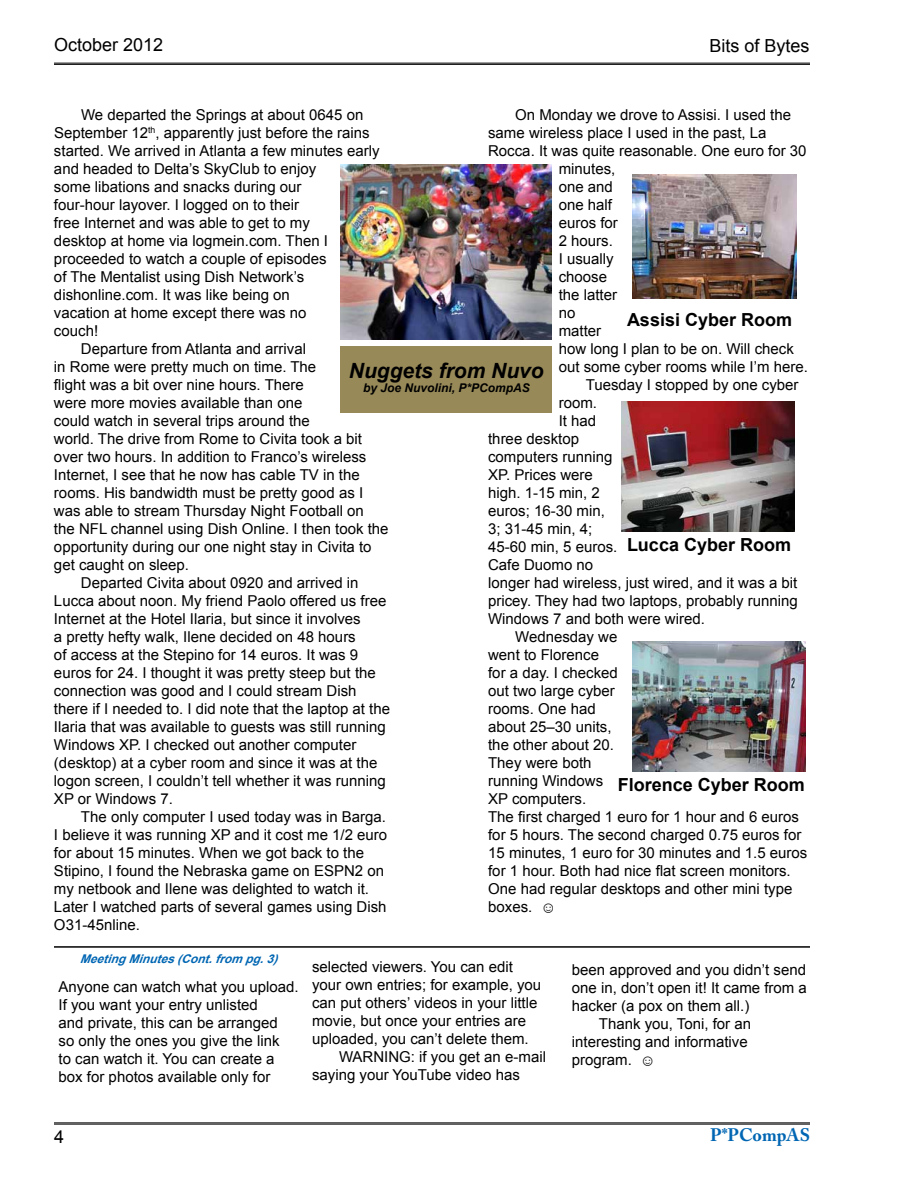
<style>
.page{position:relative;width:918px;height:1188px;background:#fff}
.page>*{position:absolute;margin:0;border:0;box-sizing:border-box;transform-origin:0 0}
.t1{font:italic 700 21px "Arial";color:#000}
.t2{font:700 18px "Arial";color:#000}
.t3{font:18px "Arial";color:#000}
.t4{font:700 18px "Adobe Caslon Pro";color:#0066b3}
.t5{font:15px/18px "Arial";color:#000}
.t6{font:italic 700 12px "Arial";color:#0066b3}
.t7{font:italic 700 12px "Arial";color:#000}
</style>
<div class="page">
<hr style="left:54px;top:63px;width:756px;height:1px;background:#000">
<hr style="left:54px;top:64px;width:756px;height:1px;background:#000">
<hr style="left:54px;top:1123px;width:756px;height:1px;background:#000">
<hr style="left:54px;top:1124px;width:756px;height:1px;background:#000">
<hr style="left:54px;top:946px;width:756px;height:2px;background:#000">
<div style="left:341px;top:346px;width:211px;height:67px;background:#978958"></div>
<img style="left:341px;top:164px;width:210px;height:175px">
<img style="left:633px;top:175px;width:164px;height:123px">
<img style="left:633px;top:642px;width:172px;height:129px">
<img style="left:622px;top:402px;width:173px;height:129px">
<p class="t3" style="left:54px;top:33px;width:111px">October 2012</p>
<p class="t3" style="left:710px;top:34px;width:102px">Bits of Bytes</p>
<p class="t5" style="left:515px;top:106px;width:277px">On Monday we drove to Assisi. I used the</p>
<p class="t5" style="left:488px;top:124px;width:280px">same wireless place I used in the past, La</p>
<p class="t5" style="left:488px;top:142px;width:320px">Rocca. It was quite reasonable. One euro for 30</p>
<p class="t5" style="left:559px;top:160px;width:58px">minutes,</p>
<p class="t5" style="left:559px;top:178px;width:56px">one and</p>
<p class="t5" style="left:559px;top:196px;width:55px">one half</p>
<p class="t5" style="left:559px;top:214px;width:61px">euros for</p>
<p class="t5" style="left:559px;top:232px;width:56px">2 hours.</p>
<p class="t5" style="left:559px;top:250px;width:57px">I usually</p>
<p class="t5" style="left:559px;top:268px;width:50px">choose</p>
<p class="t5" style="left:559px;top:286px;width:60px">the latter</p>
<p class="t5" style="left:559px;top:304px;width:18px">no</p>
<p class="t5" style="left:559px;top:322px;width:44px">matter</p>
<p class="t5" style="left:559px;top:340px;width:237px">how long I plan to be on. Will check</p>
<p class="t5" style="left:559px;top:358px;width:251px">out some cyber rooms while I’m here.</p>
<p class="t5" style="left:586px;top:376px;width:214px">Tuesday I stopped by one cyber</p>
<p class="t5" style="left:559px;top:394px;width:40px">room.</p>
<p class="t5" style="left:559px;top:412px;width:39px">It had</p>
<p class="t5" style="left:488px;top:430px;width:92px">three desktop</p>
<p class="t5" style="left:488px;top:448px;width:126px">computers running</p>
<p class="t5" style="left:488px;top:466px;width:106px">XP. Prices were</p>
<p class="t5" style="left:488px;top:484px;width:113px">high. 1-15 min, 2</p>
<p class="t5" style="left:488px;top:502px;width:118px">euros; 16-30 min,</p>
<p class="t5" style="left:488px;top:520px;width:106px">3; 31-45 min, 4;</p>
<p class="t5" style="left:488px;top:538px;width:131px">45-60 min, 5 euros.</p>
<p class="t5" style="left:488px;top:556px;width:107px">Cafe Duomo no</p>
<p class="t5" style="left:488px;top:574px;width:311px">longer had wireless, just wired, and it was a bit</p>
<p class="t5" style="left:488px;top:592px;width:311px">pricey. They had two laptops, probably running</p>
<p class="t5" style="left:488px;top:610px;width:218px">Windows 7 and both were wired.</p>
<p class="t5" style="left:515px;top:628px;width:104px">Wednesday we</p>
<p class="t5" style="left:488px;top:646px;width:112px">went to Florence</p>
<p class="t5" style="left:488px;top:664px;width:131px">for a day. I checked</p>
<p class="t5" style="left:488px;top:682px;width:128px">out two large cyber</p>
<p class="t5" style="left:488px;top:700px;width:109px">rooms. One had</p>
<p class="t5" style="left:488px;top:718px;width:125px">about 25–30 units,</p>
<p class="t5" style="left:488px;top:736px;width:127px">the other about 20.</p>
<p class="t5" style="left:488px;top:754px;width:105px">They were both</p>
<p class="t5" style="left:488px;top:772px;width:117px">running Windows</p>
<p class="t5" style="left:488px;top:790px;width:100px">XP computers.</p>
<p class="t5" style="left:488px;top:808px;width:312px">The first charged 1 euro for 1 hour and 6 euros</p>
<p class="t5" style="left:488px;top:826px;width:315px">for 5 hours. The second charged 0.75 euros for</p>
<p class="t5" style="left:488px;top:844px;width:321px">15 minutes, 1 euro for 30 minutes and 1.5 euros</p>
<p class="t5" style="left:488px;top:862px;width:304px">for 1 hour. Both had nice flat screen monitors.</p>
<p class="t5" style="left:488px;top:880px;width:306px">One had regular desktops and other mini type</p>
<p class="t5" style="left:488px;top:898px;width:69px">boxes. ☺</p>
<p class="t5" style="left:81px;top:106px;width:284px">We departed the Springs at about 0645 on</p>
<p class="t5" style="left:54px;top:124px;width:317px">September 12<sup>th</sup>, apparently just before the rains</p>
<p class="t5" style="left:54px;top:142px;width:327px">started. We arrived in Atlanta a few minutes early</p>
<p class="t5" style="left:54px;top:160px;width:264px">and headed to Delta’s SkyClub to enjoy</p>
<p class="t5" style="left:54px;top:178px;width:249px">some libations and snacks during our</p>
<p class="t5" style="left:54px;top:196px;width:247px">four-hour layover. I logged on to their</p>
<p class="t5" style="left:54px;top:214px;width:257px">free Internet and was able to get to my</p>
<p class="t5" style="left:54px;top:232px;width:276px">desktop at home via logmein.com. Then I</p>
<p class="t5" style="left:54px;top:250px;width:274px">proceeded to watch a couple of episodes</p>
<p class="t5" style="left:54px;top:268px;width:252px">of The Mentalist using Dish Network’s</p>
<p class="t5" style="left:54px;top:286px;width:237px">dishonline.com. It was like being on</p>
<p class="t5" style="left:54px;top:304px;width:254px">vacation at home except there was no</p>
<p class="t5" style="left:54px;top:322px;width:46px">couch!</p>
<p class="t5" style="left:81px;top:340px;width:227px">Departure from Atlanta and arrival</p>
<p class="t5" style="left:54px;top:358px;width:264px">in Rome were pretty much on time. The</p>
<p class="t5" style="left:54px;top:376px;width:251px">flight was a bit over nine hours. There</p>
<p class="t5" style="left:54px;top:394px;width:250px">were more movies available than one</p>
<p class="t5" style="left:54px;top:412px;width:257px">could watch in several trips around the</p>
<p class="t5" style="left:54px;top:430px;width:310px">world. The drive from Rome to Civita took a bit</p>
<p class="t5" style="left:54px;top:448px;width:314px">over two hours. In addition to Franco’s wireless</p>
<p class="t5" style="left:54px;top:466px;width:307px">Internet, I see that he now has cable TV in the</p>
<p class="t5" style="left:54px;top:484px;width:311px">rooms. His bandwidth must be pretty good as I</p>
<p class="t5" style="left:54px;top:502px;width:311px">was able to stream Thursday Night Football on</p>
<p class="t5" style="left:54px;top:520px;width:336px">the NFL channel using Dish Online. I then took the</p>
<p class="t5" style="left:54px;top:538px;width:319px">opportunity during our one night stay in Civita to</p>
<p class="t5" style="left:54px;top:556px;width:137px">get caught on sleep.</p>
<p class="t5" style="left:81px;top:574px;width:279px">Departed Civita about 0920 and arrived in</p>
<p class="t5" style="left:54px;top:592px;width:334px">Lucca about noon. My friend Paolo offered us free</p>
<p class="t5" style="left:54px;top:610px;width:308px">Internet at the Hotel Ilaria, but since it involves</p>
<p class="t5" style="left:54px;top:628px;width:303px">a pretty hefty walk, Ilene decided on 48 hours</p>
<p class="t5" style="left:54px;top:646px;width:306px">of access at the Stepino for 14 euros. It was 9</p>
<p class="t5" style="left:54px;top:664px;width:323px">euros for 24. I thought it was pretty steep but the</p>
<p class="t5" style="left:54px;top:682px;width:304px">connection was good and I could stream Dish</p>
<p class="t5" style="left:54px;top:700px;width:338px">there if I needed to. I did note that the laptop at the</p>
<p class="t5" style="left:54px;top:718px;width:333px">Ilaria that was available to guests was still running</p>
<p class="t5" style="left:54px;top:736px;width:304px">Windows XP. I checked out another computer</p>
<p class="t5" style="left:54px;top:754px;width:325px">(desktop) at a cyber room and since it was at the</p>
<p class="t5" style="left:54px;top:772px;width:333px">logon screen, I couldn’t tell whether it was running</p>
<p class="t5" style="left:54px;top:790px;width:120px">XP or Windows 7.</p>
<p class="t5" style="left:81px;top:808px;width:307px">The only computer I used today was in Barga.</p>
<p class="t5" style="left:54px;top:826px;width:335px">I believe it was running XP and it cost me 1/2 euro</p>
<p class="t5" style="left:54px;top:844px;width:312px">for about 15 minutes. When we got back to the</p>
<p class="t5" style="left:54px;top:862px;width:332px">Stipino, I found the Nebraska game on ESPN2 on</p>
<p class="t5" style="left:54px;top:880px;width:317px">my netbook and Ilene was delighted to watch it.</p>
<p class="t5" style="left:54px;top:898px;width:334px">Later I watched parts of several games using Dish</p>
<p class="t5" style="left:54px;top:916px;width:87px">O31-45nline.</p>
<p class="t2" style="left:627px;top:308px;width:167px">Assisi Cyber Room</p>
<h1 class="t1" style="left:349px;top:356px;width:196px">Nuggets from Nuvo</h1>
<p class="t7" style="left:363px;top:380px;width:168px">by Joe Nuvolini, P*PCompAS</p>
<p class="t2" style="left:627px;top:533px;width:166px">Lucca Cyber Room</p>
<p class="t2" style="left:618px;top:772px;width:189px">Florence Cyber Room</p>
<p class="t6" style="left:80px;top:951px;width:205px">MeetingMinutes(Cont.frompg.3)</p>
<p class="t5" style="left:59px;top:977px;width:241px">Anyone can watch what you upload.<br>If you want your entry unlisted<br>and private, this can be arranged<br>so only the ones you give the link<br>to can watch it. You can create a box for photos available only for</p>
<p class="t5" style="left:312px;top:958px;width:202px">selected viewers. You can edit</p>
<p class="t5" style="left:312px;top:976px;width:231px">your own entries; for example, you</p>
<p class="t5" style="left:312px;top:994px;width:227px">can put others’ videos in your little</p>
<p class="t5" style="left:312px;top:1012px;width:216px">movie, but once your entries are</p>
<p class="t5" style="left:312px;top:1030px;width:218px">uploaded, you can’t delete them.</p>
<p class="t5" style="left:339px;top:1048px;width:208px">WARNING: if you get an e-mail</p>
<p class="t5" style="left:312px;top:1066px;width:209px">saying your YouTube video has</p>
<p class="t5" style="left:572px;top:961px;width:236px">been approved and you didn’t send</p>
<p class="t5" style="left:572px;top:979px;width:237px">one in, don’t open it! It came from a</p>
<p class="t5" style="left:572px;top:997px;width:179px">hacker (a pox on them all.)</p>
<p class="t5" style="left:599px;top:1015px;width:154px">Thank you, Toni, for an</p>
<p class="t5" style="left:572px;top:1033px;width:177px">interesting and informative</p>
<p class="t5" style="left:572px;top:1051px;width:85px">program. ☺</p>
<p class="t3" style="left:54px;top:1124px;width:12px">4</p>
<p class="t4" style="left:710px;top:1124px;width:101px">P*PCompAS</p>
</div>
